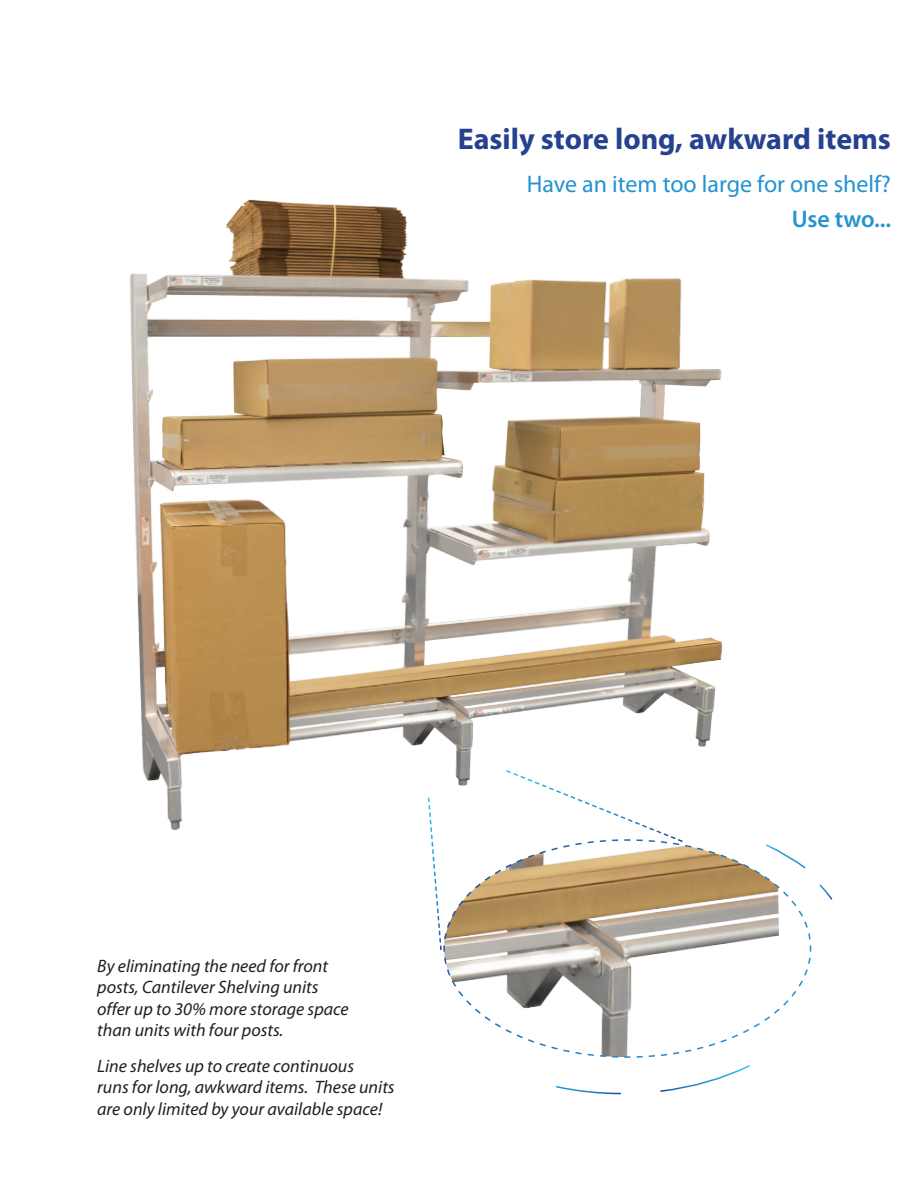
<style>
.page{position:relative;width:918px;height:1188px;background:#fff}
.page>*{position:absolute;margin:0;border:0;box-sizing:border-box;transform-origin:0 0}
.t1{font:700 30px "Myriad Pro";color:#26428e}
.t2{font:24px "Myriad Pro";color:#2393d1}
.t3{font:600 24px "Myriad Pro";letter-spacing:-.005em;color:#2393d1}
.t4{font:italic 18px/21.6px "Myriad Pro";color:#231f20}
</style>
<div class="page">
<img style="left:130px;top:199px;width:593px;height:631px">
<svg style="left:819px;top:884px;width:14px;height:16px"></svg>
<svg style="left:427px;top:769px;width:385px;height:326px"></svg>
<h1 class="t1" style="left:458px;top:120px;width:435px">Easily store long, awkward items</h1>
<h2 class="t2" style="left:527px;top:169px;width:366px">Have an item too large for one shelf?</h2>
<h2 class="t3" style="left:792px;top:204px;width:101px">Use two...</h2>
<p class="t4" style="left:97px;top:955px;width:253px">By eliminating the need for front posts, Cantilever Shelving units offer up to 30% more storage space than units with four posts.</p>
<p class="t4" style="left:97px;top:1054px;width:299px">Line shelves up to create continuous<br>runs for long, awkward items. These units are only limited by your available space!</p>
</div>
